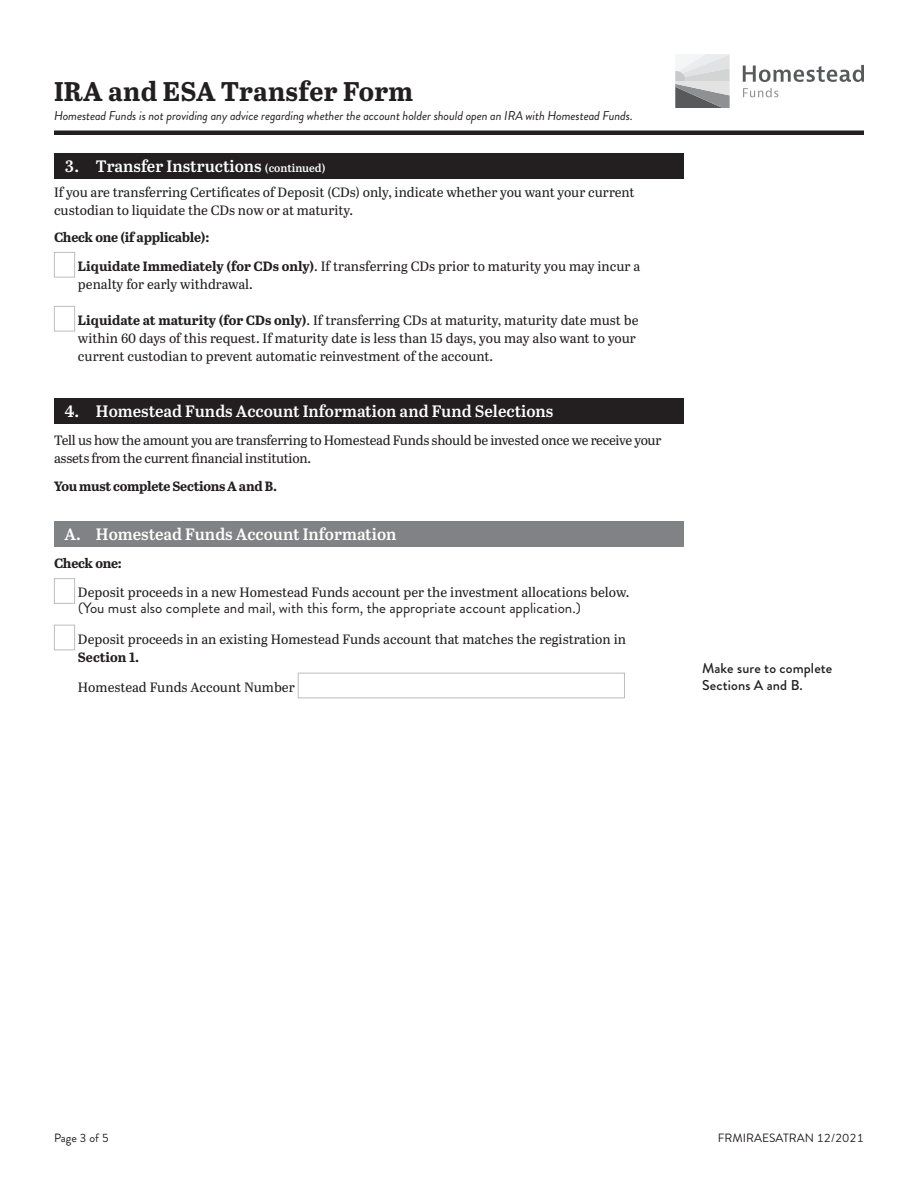
<style>
.page{position:relative;width:918px;height:1188px;background:#fff}
.page>*{position:absolute;margin:0;border:0;box-sizing:border-box;transform-origin:0 0}
.t1{font:700 27px "Abril Text";letter-spacing:.01em;color:#231f20}
._1_Section_Title_11{font:600 16.5px "Abril Text";color:#fff}
._3_Form_Note_10_8__b{font:15px "Brandon Grotesque";color:#231f20}
._9_Sidebar_9_5_11_25{font:500 14.25px/16.8px "Brandon Grotesque";letter-spacing:.01em;color:#231f20}
._2_Form_Body_9_20__a{font:13.5px/18px "Abril Text";color:#231f20}
._8_Divider_9_12{font:13.5px/18px "Abril Text";color:#231f20}
._4_Body_9_12__space{font:13.5px/18px "Abril Text";letter-spacing:-.02em;color:#231f20}
._1_Form_Label_9_14{font:700 13.5px "Abril Text";letter-spacing:-.02em;color:#231f20}
._4_Body_9_12{font:700 13.5px "Abril Text";letter-spacing:-.02em;color:#231f20}
.t2{font:italic 12.75px "Brandon Grotesque";letter-spacing:-.01em;color:#231f20}
.t3{font:12px "Brandon Grotesque";color:#231f20}
.s1{font-size:11.25px}
.s2{font-weight:700}
</style>
<div class="page">
<svg style="left:743px;top:65px;width:121px;height:17px"></svg>
<svg style="left:743px;top:88px;width:35px;height:9px"></svg>
<svg style="left:675px;top:54px;width:55px;height:54px;background:#bdbfc0"></svg>
<div style="left:54px;top:130px;width:810px;height:5px;background:#231f20"></div>
<div style="left:54px;top:153px;width:630px;height:25px;background:#231f20"></div>
<div style="left:54px;top:252px;width:21px;height:26px;background:#fff;border:1px solid #bcbdc0"></div>
<div style="left:54px;top:306px;width:21px;height:26px;background:#fff;border:1px solid #bcbdc0"></div>
<div style="left:54px;top:398px;width:630px;height:26px;background:#231f20"></div>
<div style="left:54px;top:521px;width:630px;height:26px;background:#808285"></div>
<div style="left:54px;top:578px;width:21px;height:26px;background:#fff;border:1px solid #bcbdc0"></div>
<div style="left:54px;top:625px;width:21px;height:25px;background:#fff;border:1px solid #bcbdc0"></div>
<div style="left:298px;top:673px;width:327px;height:25px;background:#fff;border:1px solid #bcbdc0"></div>
<h1 class="t1" style="left:54px;top:72px;width:361px">IRA and ESA Transfer Form</h1>
<p class="t2" style="left:54px;top:107px;width:580px">Homestead Funds is not providing any advice regarding whether the account holder should open an IRA with Homestead Funds.</p>
<p class="_1_Section_Title_11" style="left:64px;top:154px;width:263px">3. Transfer Instructions <span class="s1">(continued)</span></p>
<p class="_8_Divider_9_12" style="left:54px;top:182px;width:582px">If you are transferring Certificates of Deposit (CDs) only, indicate whether you want your current custodian to liquidate the CDs now or at maturity.</p>
<p class="_1_Form_Label_9_14" style="left:54px;top:227px;width:157px">Check one (if applicable):</p>
<p class="_2_Form_Body_9_20__a" style="left:78px;top:256px;width:564px"><span class="s2">Liquidate Immediately (for CDs only)</span>. If transferring CDs prior to maturity you may incur a penalty for early withdrawal.</p>
<p class="_2_Form_Body_9_20__a" style="left:78px;top:310px;width:562px"><span class="s2">Liquidate at maturity (for CDs only)</span>. If transferring CDs at maturity, maturity date must be within 60 days of this request. If maturity date is less than 15 days, you may also want to your current custodian to prevent automatic reinvestment of the account.</p>
<p class="_1_Section_Title_11" style="left:64px;top:399px;width:490px">4. Homestead Funds Account Information and Fund Selections</p>
<p class="_4_Body_9_12__space" style="left:54px;top:430px;width:609px">Tell us how the amount you are transferring to Homestead Funds should be invested once we receive your assets from the current financial institution.</p>
<p class="_4_Body_9_12" style="left:54px;top:476px;width:224px">You must complete Sections A and B.</p>
<p class="_1_Section_Title_11" style="left:64px;top:522px;width:333px">A. Homestead Funds Account Information</p>
<p class="_1_Form_Label_9_14" style="left:54px;top:553px;width:69px">Check one:</p>
<p class="_2_Form_Body_9_20__a" style="left:78px;top:583px;width:553px">Deposit proceeds in a new Homestead Funds account per the investment allocations below.</p>
<p class="_3_Form_Note_10_8__b" style="left:78px;top:597px;width:504px">(You must also complete and mail, with this form, the appropriate account application.)</p>
<p class="_2_Form_Body_9_20__a" style="left:78px;top:629px;width:550px">Deposit proceeds in an existing Homestead Funds account that matches the registration in<br><span class="s2">Section 1.</span></p>
<p class="_2_Form_Body_9_20__a" style="left:78px;top:677px;width:218px">Homestead Funds Account Number</p>
<p class="_9_Sidebar_9_5_11_25" style="left:702px;top:660px;width:132px">Make sure to complete<br>Sections A and B.</p>
<p class="t3" style="left:54px;top:1130px;width:56px">Page 3 of 5</p>
<p class="t3" style="left:718px;top:1130px;width:148px">FRMIRAESATRAN 12/2021</p>
</div>
